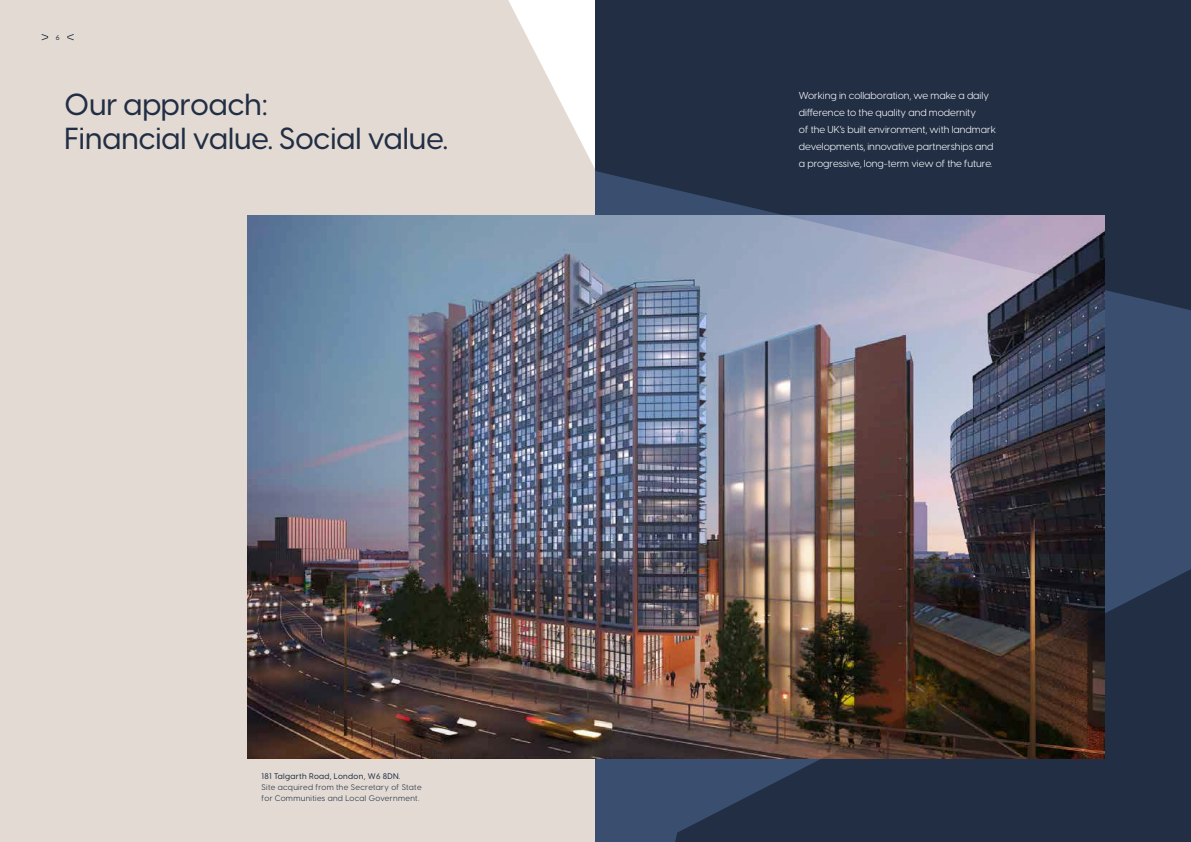
<style>
.page{position:relative;width:1191px;height:842px;background:#fff}
.page>*{position:absolute;margin:0;border:0;box-sizing:border-box;transform-origin:0 0}
.t1{font:500 30px/34px "Visby CF";color:#212e44}
.t2{font:10px/17px "Visby CF";color:#fff}
.t3{font:8px/11px "Visby CF";letter-spacing:.04em;color:#212e44}
.t4{font:500 8px "Visby CF";letter-spacing:.04em;color:#212e44}
.t5{font:500 7px "Visby CF";color:#212e44}
</style>
<div class="page">
<img style="left:0;top:0;width:1191px;height:842px">
<svg style="left:42px;top:34px;width:6px;height:6px"></svg>
<svg style="left:67px;top:34px;width:7px;height:6px"></svg>
<p class="t5" style="left:56px;top:32px;width:5px">6</p>
<h1 class="t1" style="left:64px;top:86px;width:385px">Our approach:<br>Financial value. Social value.</h1>
<p class="t4" style="left:262px;top:770px;width:140px">181 Talgarth Road, London, W6 8DN.</p>
<p class="t3" style="left:262px;top:781px;width:161px">Site acquired from the Secretary of State for Communities and Local Government.</p>
<p class="t2" style="left:799px;top:86px;width:198px">Working in collaboration, we make a daily difference to the quality and modernity<br>of the UK’s built environment, with landmark developments, innovative partnerships and a progressive, long-term view of the future.</p>
</div>
